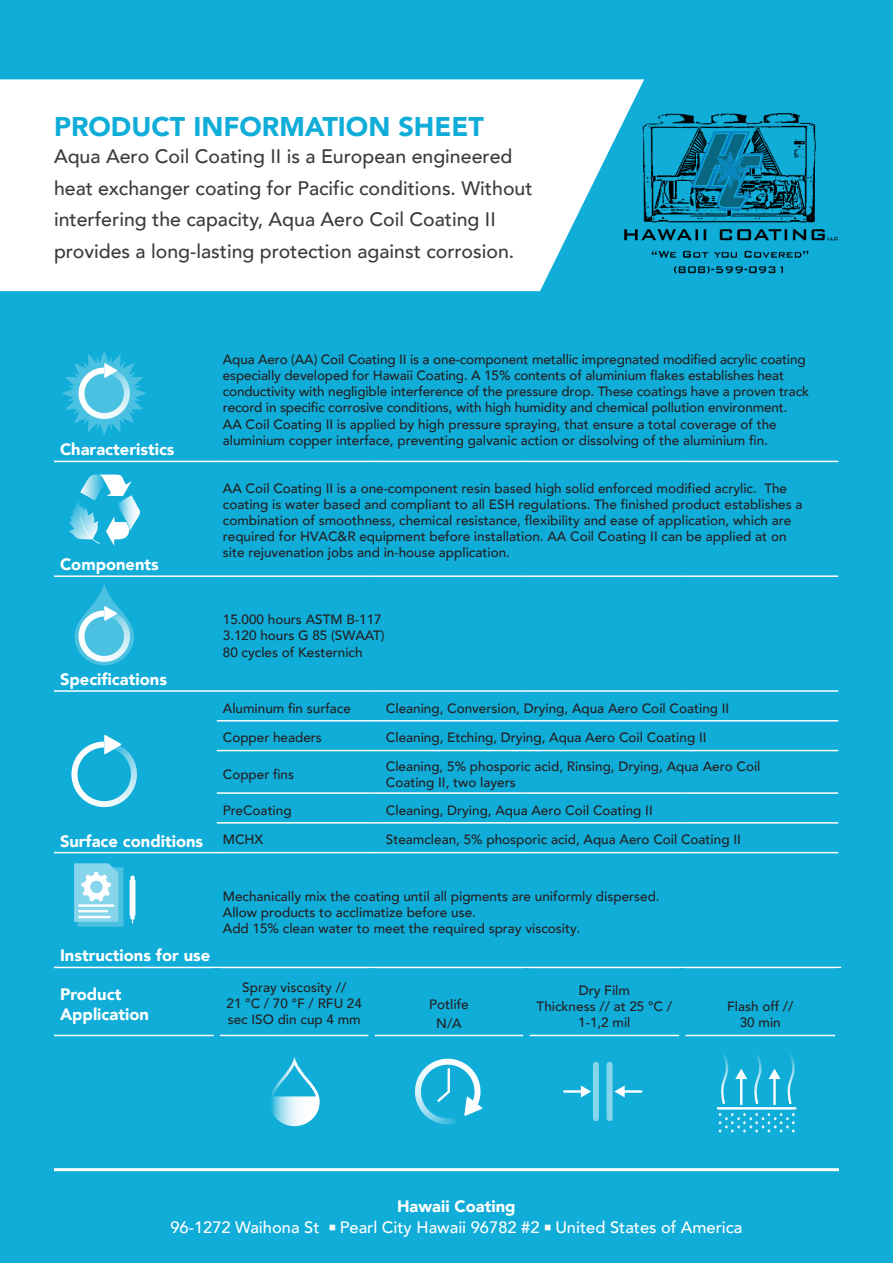
<style>
.page{position:relative;width:893px;height:1263px;background:#10add9}
.page>*{position:absolute;margin:0;border:0;box-sizing:border-box;transform-origin:0 0}
.t1{font:900 27px "Avenir";color:#10add9}
.t2{font:500 19.5px/31.5px "Avenir";color:#393d3d}
.t3{font:900 16.5px/19.8px "Avenir";color:#fff}
.t4{font:500 16.5px "Avenir";color:#fff}
.t5{font:500 13.5px/16.2px "Avenir";color:#231f20}
</style>
<div class="page">
<div style="left:0;top:79px;width:644px;height:212px;background:#fff"></div>
<img style="left:574px;top:109px;width:264px;height:182px">
<svg style="left:217px;top:460px;width:621px;height:575px"></svg>
<hr style="left:54px;top:461px;width:163px;height:1px;background:#fff">
<hr style="left:217px;top:461px;width:155px;height:1px;background:#fff">
<hr style="left:380px;top:461px;width:146px;height:1px;background:#fff">
<hr style="left:526px;top:461px;width:156px;height:1px;background:#fff">
<hr style="left:682px;top:461px;width:156px;height:1px;background:#fff">
<hr style="left:54px;top:575px;width:163px;height:2px;background:#fff">
<hr style="left:217px;top:575px;width:155px;height:2px;background:#fff">
<svg style="left:372px;top:575px;width:8px;height:2px"></svg>
<hr style="left:380px;top:575px;width:146px;height:2px;background:#fff">
<hr style="left:526px;top:575px;width:156px;height:2px;background:#fff">
<hr style="left:682px;top:575px;width:156px;height:2px;background:#fff">
<hr style="left:54px;top:690px;width:163px;height:2px;background:#fff">
<hr style="left:217px;top:690px;width:155px;height:2px;background:#fff">
<svg style="left:372px;top:690px;width:8px;height:2px"></svg>
<hr style="left:380px;top:690px;width:146px;height:2px;background:#fff">
<hr style="left:526px;top:690px;width:156px;height:2px;background:#fff">
<hr style="left:682px;top:690px;width:156px;height:2px;background:#fff">
<hr style="left:217px;top:720px;width:155px;height:1px;background:#fff">
<hr style="left:380px;top:720px;width:146px;height:1px;background:#fff">
<hr style="left:526px;top:720px;width:156px;height:1px;background:#fff">
<hr style="left:682px;top:720px;width:156px;height:1px;background:#fff">
<hr style="left:217px;top:750px;width:155px;height:1px;background:#fff">
<hr style="left:380px;top:750px;width:146px;height:1px;background:#fff">
<hr style="left:526px;top:750px;width:156px;height:1px;background:#fff">
<hr style="left:682px;top:750px;width:156px;height:1px;background:#fff">
<hr style="left:217px;top:792px;width:155px;height:2px;background:#fff">
<svg style="left:372px;top:792px;width:8px;height:2px"></svg>
<hr style="left:380px;top:792px;width:146px;height:2px;background:#fff">
<hr style="left:526px;top:792px;width:156px;height:2px;background:#fff">
<hr style="left:682px;top:792px;width:156px;height:2px;background:#fff">
<hr style="left:217px;top:822px;width:155px;height:2px;background:#fff">
<svg style="left:372px;top:822px;width:8px;height:2px"></svg>
<hr style="left:380px;top:822px;width:146px;height:2px;background:#fff">
<hr style="left:526px;top:822px;width:156px;height:2px;background:#fff">
<hr style="left:682px;top:822px;width:156px;height:2px;background:#fff">
<hr style="left:54px;top:852px;width:163px;height:1px;background:#fff">
<hr style="left:217px;top:852px;width:155px;height:1px;background:#fff">
<hr style="left:380px;top:852px;width:146px;height:1px;background:#fff">
<hr style="left:526px;top:852px;width:156px;height:1px;background:#fff">
<hr style="left:682px;top:852px;width:156px;height:1px;background:#fff">
<hr style="left:54px;top:967px;width:163px;height:1px;background:#fff">
<hr style="left:217px;top:967px;width:155px;height:1px;background:#fff">
<hr style="left:380px;top:967px;width:146px;height:1px;background:#fff">
<hr style="left:526px;top:967px;width:156px;height:1px;background:#fff">
<hr style="left:682px;top:967px;width:159px;height:1px;background:#fff">
<hr style="left:54px;top:1035px;width:160px;height:1px;background:#fff">
<hr style="left:220px;top:1035px;width:149px;height:1px;background:#fff">
<hr style="left:380px;top:1035px;width:143px;height:1px;background:#fff">
<hr style="left:529px;top:1035px;width:150px;height:1px;background:#fff">
<hr style="left:685px;top:1035px;width:150px;height:1px;background:#fff">
<div style="left:214px;top:968px;width:6px;height:67px;background:#10add9"></div>
<div style="left:369px;top:968px;width:6px;height:67px;background:#10add9"></div>
<div style="left:523px;top:968px;width:6px;height:67px;background:#10add9"></div>
<div style="left:679px;top:968px;width:6px;height:67px;background:#10add9"></div>
<div style="left:835px;top:968px;width:6px;height:67px;background:#10add9"></div>
<svg style="left:62px;top:351px;width:85px;height:85px"></svg>
<svg style="left:69px;top:474px;width:71px;height:72px"></svg>
<svg style="left:75px;top:584px;width:59px;height:81px"></svg>
<svg style="left:71px;top:735px;width:66px;height:72px"></svg>
<hr style="left:718px;top:1107px;width:77px;height:2px;background:#fff">
<svg style="left:721px;top:1054px;width:26px;height:50px"></svg>
<svg style="left:754px;top:1054px;width:26px;height:50px"></svg>
<svg style="left:787px;top:1054px;width:8px;height:50px"></svg>
<svg style="left:719px;top:1113px;width:76px;height:19px"></svg>
<div style="left:593px;top:1065px;width:6px;height:53px;background:#87d5eb"></div>
<div style="left:607px;top:1065px;width:6px;height:53px;background:#87d5eb"></div>
<hr style="left:564px;top:1090px;width:19px;height:3px;background:#fff">
<svg style="left:581px;top:1085px;width:10px;height:12px"></svg>
<hr style="left:623px;top:1090px;width:18px;height:3px;background:#fff">
<svg style="left:614px;top:1085px;width:11px;height:12px"></svg>
<svg style="left:415px;top:1059px;width:67px;height:65px"></svg>
<svg style="left:271px;top:1057px;width:49px;height:69px"></svg>
<hr style="left:54px;top:1168px;width:785px;height:3px;background:#fff">
<svg style="left:74px;top:863px;width:49px;height:64px;background:#93d9ed"></svg>
<svg style="left:130px;top:875px;width:5px;height:48px"></svg>
<p class="t1" style="left:54px;top:104px;width:431px">PRODUCT INFORMATION SHEET</p>
<p class="t2" style="left:54px;top:139px;width:480px">Aqua Aero Coil Coating II is a European engineered heat exchanger coating for Pacific conditions. Without interfering the capacity, Aqua Aero Coil Coating II provides a long-lasting protection against corrosion.</p>
<p class="t3" style="left:60px;top:439px;width:116px">Characteristics</p>
<p class="t3" style="left:60px;top:554px;width:100px">Components</p>
<p class="t3" style="left:60px;top:669px;width:108px">Specifications</p>
<p class="t3" style="left:60px;top:830px;width:145px">Surface conditions</p>
<p class="t5" style="left:223px;top:350px;width:588px">Aqua Aero (AA) Coil Coating II is a one-component metallic impregnated modified acrylic coating especially developed for Hawaii Coating. A 15% contents of aluminium flakes establishes heat conductivity with negligible interference of the pressure drop. These coatings have a proven track record in specific corrosive conditions, with high humidity and chemical pollution environment.<br>AA Coil Coating II is applied by high pressure spraying, that ensure a total coverage of the aluminium copper interface, preventing galvanic action or dissolving of the aluminium fin.</p>
<p class="t5" style="left:223px;top:479px;width:581px">AA Coil Coating II is a one-component resin based high solid enforced modified acrylic. The coating is water based and compliant to all ESH regulations. The finished product establishes a combination of smoothness, chemical resistance, flexibility and ease of application, which are required for HVAC&amp;R equipment before installation. AA Coil Coating II can be applied at on site rejuvenation jobs and in-house application.</p>
<p class="t5" style="left:223px;top:611px;width:163px">15.000 hours ASTM B-117<br>3.120 hours G 85 (SWAAT)<br>80 cycles of Kesternich</p>
<p class="t5" style="left:223px;top:699px;width:130px">Aluminum fin surface</p>
<p class="t5" style="left:386px;top:699px;width:345px">Cleaning, Conversion, Drying, Aqua Aero Coil Coating II</p>
<p class="t5" style="left:223px;top:729px;width:101px">Copper headers</p>
<p class="t5" style="left:386px;top:729px;width:322px">Cleaning, Etching, Drying, Aqua Aero Coil Coating II</p>
<p class="t5" style="left:223px;top:765px;width:73px">Copper fins</p>
<p class="t5" style="left:386px;top:757px;width:376px">Cleaning, 5% phosporic acid, Rinsing, Drying, Aqua Aero Coil<br>Coating II, two layers</p>
<p class="t5" style="left:223px;top:801px;width:70px">PreCoating</p>
<p class="t5" style="left:386px;top:801px;width:268px">Cleaning, Drying, Aqua Aero Coil Coating II</p>
<p class="t5" style="left:223px;top:831px;width:42px">MCHX</p>
<p class="t5" style="left:386px;top:831px;width:356px">Steamclean, 5% phosporic acid, Aqua Aero Coil Coating II</p>
<p class="t3" style="left:60px;top:945px;width:152px">Instructions for use</p>
<p class="t5" style="left:223px;top:887px;width:438px">Mechanically mix the coating until all pigments are uniformly dispersed.<br>Allow products to acclimatize before use.<br>Add 15% clean water to meet the required spray viscosity.</p>
<p class="t3" style="left:60px;top:984px;width:90px">Product<br>Application</p>
<p class="t5" style="left:242px;top:978px;width:106px">Spray viscosity //</p>
<p class="t5" style="left:227px;top:995px;width:137px">21 °C / 70 °F / RFU 24 sec ISO din cup 4 mm</p>
<p class="t5" style="left:429px;top:995px;width:41px">Potlife</p>
<p class="t5" style="left:436px;top:1015px;width:27px">N/A</p>
<p class="t5" style="left:537px;top:981px;width:137px;text-align:center">Dry Film<br>Thickness // at 25 °C /<br>1-1,2 mil</p>
<p class="t5" style="left:727px;top:997px;width:68px">Flash off //</p>
<p class="t5" style="left:740px;top:1013px;width:43px">30 min</p>
<p class="t3" style="left:397px;top:1196px;width:120px">Hawaii Coating</p>
<p class="t4" style="left:170px;top:1213px;width:573px">96-1272 Waihona St ▝ Pearl City Hawaii 96782 #2▝ United States of America</p>
</div>
